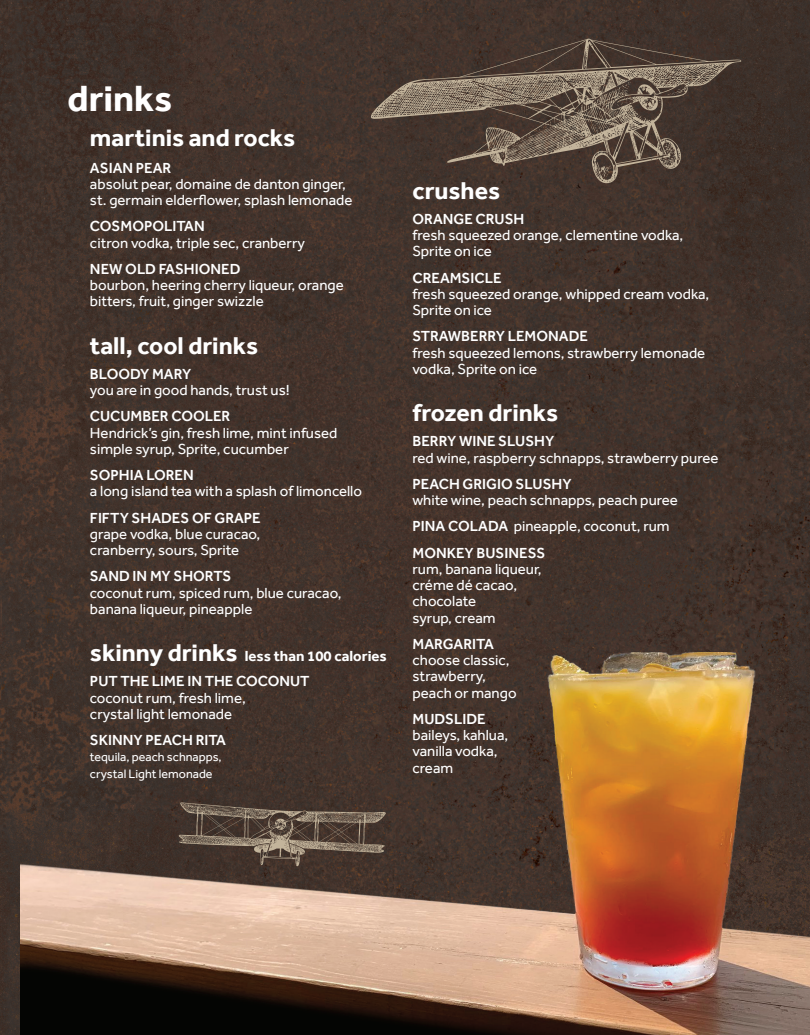
<style>
.page{position:relative;width:810px;height:1035px;background:#fff}
.page>*{position:absolute;margin:0;border:0;box-sizing:border-box;transform-origin:0 0}
.t1{font:700 37.5px "Effra";color:#fff}
.t2{font:700 25px "Effra";color:#fff}
.t3{font:15px "Effra";color:#fff}
.t4{font:500 15px "Effra";color:#fff}
.t5{font:700 15px "Effra";color:#fff}
.t6{font:12.5px "Effra";color:#fff}
.s1{font-size:25px}
.s2{font-weight:500}
</style>
<div class="page">
<img style="left:0;top:0;width:810px;height:1035px">
<img style="left:21px;top:652px;width:789px;height:383px">
<svg style="left:157px;top:772px;width:248px;height:126px;background:#5b4a40"></svg>
<svg style="left:363px;top:21px;width:389px;height:189px;background:#53443b"></svg>
<svg style="left:386px;top:206px;width:366px;height:6px;background:#42332c"></svg>
<svg style="left:351px;top:18px;width:95px;height:3px"></svg>
<p class="t1" style="left:68px;top:76px;width:106px">drinks</p>
<p class="t2" style="left:90px;top:123px;width:207px">martinis and rocks</p>
<p class="t4" style="left:90px;top:159px;width:83px">ASIAN PEAR</p>
<p class="t3" style="left:90px;top:175px;width:257px">absolut pear, domaine de danton ginger,</p>
<p class="t3" style="left:90px;top:191px;width:264px">st. germain elderflower, splash lemonade</p>
<p class="t4" style="left:90px;top:217px;width:116px">COSMOPOLITAN</p>
<p class="t3" style="left:90px;top:234px;width:217px">citron vodka, triple sec, cranberry</p>
<p class="t4" style="left:90px;top:260px;width:152px">NEW OLD FASHIONED</p>
<p class="t3" style="left:90px;top:276px;width:255px">bourbon, heering cherry liqueur, orange</p>
<p class="t3" style="left:90px;top:292px;width:175px">bitters, fruit, ginger swizzle</p>
<p class="t2" style="left:90px;top:331px;width:170px">tall, cool drinks</p>
<p class="t4" style="left:90px;top:365px;width:103px">BLOODY MARY</p>
<p class="t3" style="left:90px;top:381px;width:201px">you are in good hands, trust us!</p>
<p class="t4" style="left:90px;top:407px;width:142px">CUCUMBER COOLER</p>
<p class="t3" style="left:90px;top:424px;width:249px">Hendrick’s gin, fresh lime, mint infused</p>
<p class="t3" style="left:90px;top:440px;width:200px">simple syrup, Sprite, cucumber</p>
<p class="t4" style="left:90px;top:466px;width:105px">SOPHIA LOREN</p>
<p class="t3" style="left:90px;top:482px;width:274px">a long island tea with a splash of limoncello</p>
<p class="t4" style="left:90px;top:509px;width:172px">FIFTY SHADES OF GRAPE</p>
<p class="t3" style="left:90px;top:525px;width:172px">grape vodka, blue curacao,</p>
<p class="t3" style="left:90px;top:541px;width:151px">cranberry, sours, Sprite</p>
<p class="t4" style="left:90px;top:567px;width:143px">SAND IN MY SHORTS</p>
<p class="t3" style="left:90px;top:584px;width:253px">coconut rum, spiced rum, blue curacao,</p>
<p class="t3" style="left:90px;top:600px;width:164px">banana liqueur, pineapple</p>
<p class="t5" style="left:90px;top:647px;width:298px"><span class="s1">skinny drinks</span> less than 100 calories</p>
<p class="t4" style="left:90px;top:672px;width:221px">PUT THE LIME IN THE COCONUT</p>
<p class="t3" style="left:90px;top:689px;width:157px">coconut rum, fresh lime,</p>
<p class="t3" style="left:90px;top:705px;width:144px">crystal light lemonade</p>
<p class="t4" style="left:90px;top:731px;width:138px">SKINNY PEACH RITA</p>
<p class="t6" style="left:90px;top:750px;width:133px">tequila, peach schnapps,</p>
<p class="t6" style="left:90px;top:766px;width:124px">crystal Light lemonade</p>
<p class="t2" style="left:412px;top:176px;width:89px">crushes</p>
<p class="t4" style="left:412px;top:210px;width:113px">ORANGE CRUSH</p>
<p class="t3" style="left:412px;top:226px;width:272px">fresh squeezed orange, clementine vodka,</p>
<p class="t3" style="left:412px;top:242px;width:81px">Sprite on ice</p>
<p class="t4" style="left:412px;top:269px;width:91px">CREAMSICLE</p>
<p class="t3" style="left:412px;top:285px;width:298px">fresh squeezed orange, whipped cream vodka,</p>
<p class="t3" style="left:412px;top:301px;width:81px">Sprite on ice</p>
<p class="t4" style="left:412px;top:327px;width:177px">STRAWBERRY LEMONADE</p>
<p class="t3" style="left:412px;top:344px;width:294px">fresh squeezed lemons, strawberry lemonade</p>
<p class="t3" style="left:412px;top:360px;width:126px">vodka, Sprite on ice</p>
<p class="t2" style="left:412px;top:398px;width:147px">frozen drinks</p>
<p class="t4" style="left:412px;top:432px;width:143px">BERRY WINE SLUSHY</p>
<p class="t3" style="left:412px;top:449px;width:308px">red wine, raspberry schnapps, strawberry puree</p>
<p class="t4" style="left:412px;top:475px;width:161px">PEACH GRIGIO SLUSHY</p>
<p class="t3" style="left:412px;top:491px;width:267px">white wine, peach schnapps, peach puree</p>
<p class="t3" style="left:412px;top:517px;width:259px"><span class="s2">PINA COLADA</span> pineapple, coconut, rum</p>
<p class="t4" style="left:412px;top:544px;width:134px">MONKEY BUSINESS</p>
<p class="t3" style="left:412px;top:560px;width:131px">rum, banana liqueur,</p>
<p class="t3" style="left:412px;top:576px;width:106px">créme dé cacao,</p>
<p class="t3" style="left:412px;top:592px;width:65px">chocolate</p>
<p class="t3" style="left:412px;top:609px;width:85px">syrup, cream</p>
<p class="t4" style="left:412px;top:635px;width:83px">MARGARITA</p>
<p class="t3" style="left:412px;top:651px;width:99px">choose classic,</p>
<p class="t3" style="left:412px;top:667px;width:75px">strawberry,</p>
<p class="t3" style="left:412px;top:684px;width:106px">peach or mango</p>
<p class="t4" style="left:412px;top:710px;width:75px">MUDSLIDE</p>
<p class="t3" style="left:412px;top:726px;width:97px">baileys, kahlua,</p>
<p class="t3" style="left:412px;top:742px;width:87px">vanilla vodka,</p>
<p class="t3" style="left:412px;top:759px;width:42px">cream</p>
</div>
